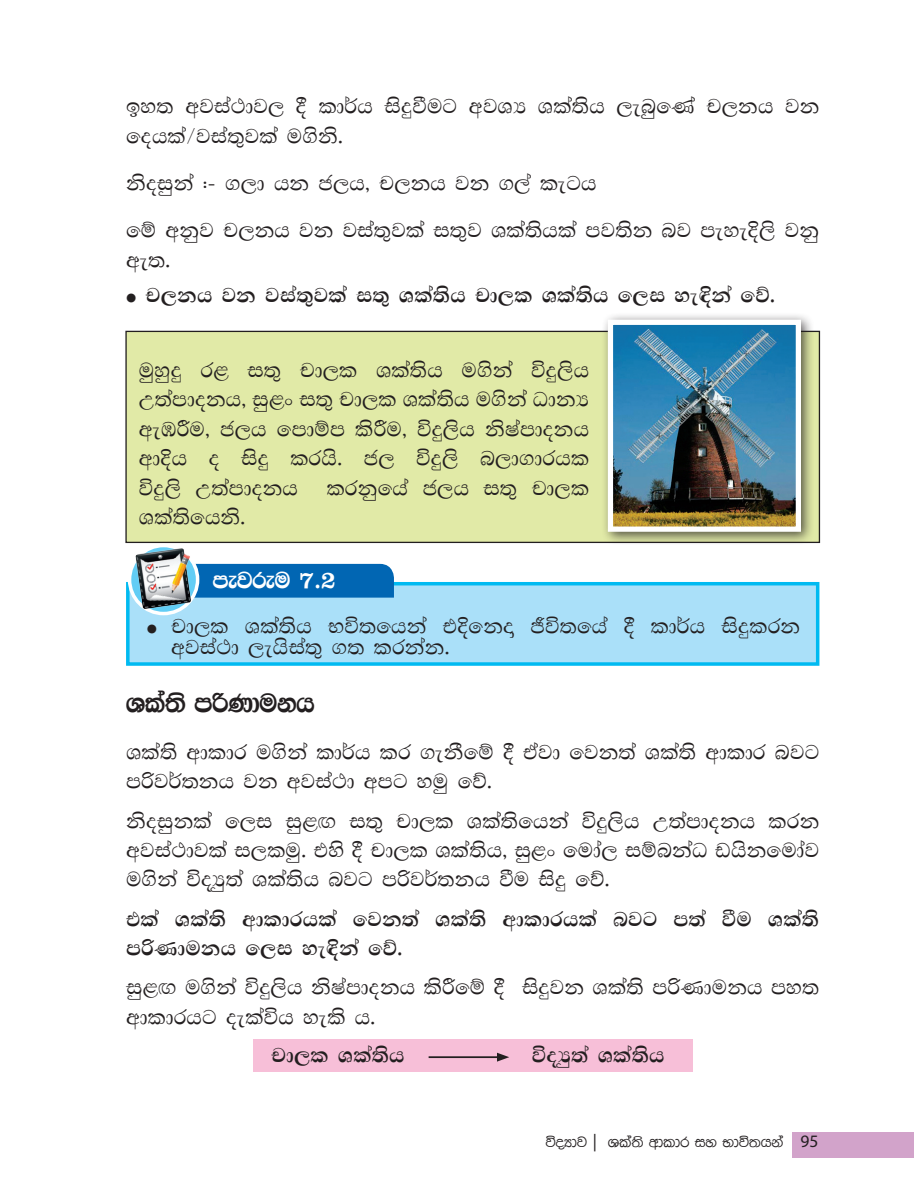
<style>
.page{position:relative;width:914px;height:1197px;background:#fff}
.page>*{position:absolute;margin:0;border:0;box-sizing:border-box;transform-origin:0 0}
.t1{font:28px "FM Emaneex";color:#231f20}
.t2{font:24.5px/29.4px "FM Abhayax";color:#231f20}
.t3{font:700 24.5px/29.4px "FM Ababld";color:#231f20}
.t4{font:24.5px "FM Emaneex";color:#fff}
.t5{font:15.75px "FM Malithix";color:#231f20}
.s1{font-family:"Myriad Pro";font-size:17.5px}
</style>
<div class="page">
<div style="left:792px;top:1132px;width:122px;height:25px;background:#d2a3ca"></div>
<div style="left:125px;top:331px;width:695px;height:212px;background:#e1eaa7;border:1px solid #231f20"></div>
<div style="left:601px;top:313px;width:214px;height:233px;background:#231f20;opacity:.75"></div>
<img style="left:614px;top:326px;width:181px;height:200px">
<div style="left:608px;top:320px;width:193px;height:212px;border:5px solid #fff"></div>
<div style="left:126px;top:582px;width:693px;height:84px;background:#aae0f9;border:4px solid #00baf1"></div>
<div style="left:192px;top:564px;width:202px;height:34px;background:#0166b3"></div>
<svg style="left:129px;top:546px;width:68px;height:68px"></svg>
<div style="left:128px;top:544px;width:71px;height:71px;border:4px solid #fff;border-radius:50%"></div>
<img style="left:135px;top:549px;width:55px;height:60px">
<div style="left:253px;top:1039px;width:439px;height:33px;background:#f7bfd8"></div>
<hr style="left:428px;top:1056px;width:71px;height:2px;background:#231f20">
<svg style="left:497px;top:1053px;width:12px;height:9px"></svg>
<p class="t2" style="left:126px;top:92px;width:695px">by; wjia:dj, § ld¾h isÿùug wjYH Yla;sh ,enqfKa p,kh jk fohla$jia;=jla u.sks'</p>
<p class="t2" style="left:126px;top:160px;width:709px;line-height:47.2px">ksoiqka (- .,d hk c,h" p,kh jk .,a legh<br>fï wkqj p,kh jk jia;=jla i;=j Yla;shla mj;sk nj meyeÈ,sjkq</p>
<p class="t2" style="left:126px;top:245px;width:46px">we;'</p>
<p class="t3" style="left:126px;top:281px;width:650px">² p,kh jk jia;=jla i;= Yla;sh pd,l Yla;sh f,i ye¢ka fõ'</p>
<p class="t2" style="left:139px;top:356px;width:452px;text-align:justify">uqyqÿ r&lt; i;= pd,l Yla;sh u.ska úÿ,sh W;amdokh" iq&lt;x i;= pd,l Yla;sh u.ska OdkH weUÍu" c,h fmdïm lsÍu" úÿ,sh ksIamdokh wdÈh o isÿ lrhs' c, úÿ,s n,d.drhl úÿ,sW;amdokh lrkqfha c,h i;= pd,l Yla;sfhks'</p>
<p class="t4" style="left:213px;top:567px;width:125px">mejreu 7'2</p>
<p class="t2" style="left:171px;top:616px;width:630px;line-height:21px;text-indent:-24px">² pd,l Yla;sh Nú;fhka tÈfkÞ Ôú;fha § ld¾h isÿlrk wjia:d ,ehsia;= .; lrkak'</p>
<p class="t1" style="left:126px;top:688px;width:190px">Yla;smßKdukh</p>
<p class="t2" style="left:126px;top:738px;width:695px">Yla;swdldr u.ska ld¾h lr .ekSfï § tajd fjk;a Yla;swdldr njg mßj¾;kh jk wjia:d wmg yuqfõ'</p>
<p class="t2" style="left:126px;top:806px;width:695px;text-align:justify">ksoiqkla f,i iq&lt;`. i;= pd,l Yla;sfhka úÿ,sh W;amdokh lrk wjia:djla i,luq' tys§ pd,l Yla;sh" iq&lt;x fuda, iïnkaO vhskfudaj u.ska úoHq;a Yla;sh njg mßj¾;kh ùu isÿ fõ'</p>
<p class="t3" style="left:126px;top:905px;width:708px">tla Yla;s wdldrhla fjk;a Yla;s wdldrhla njg m;a ùu Yla;s mßKdukh f,i ye¢ka fõ'</p>
<p class="t2" style="left:126px;top:973px;width:695px">iq&lt;`. u.ska úÿ,sh ksIamdokh lsÍfï § isÿjk Yla;smßKdukh my; wdldrhg oelaúh yelsh'</p>
<p class="t3" style="left:271px;top:1040px;width:135px">pd,l Yla;sh</p>
<p class="t3" style="left:532px;top:1040px;width:134px">úoHq;a Yla;sh</p>
<p class="t5" style="left:545px;top:1134px;width:274px">úoHdj <span class="s1">|</span> Yla;swdldr iy Ndú;hka <span class="s1">95</span></p>
</div>
